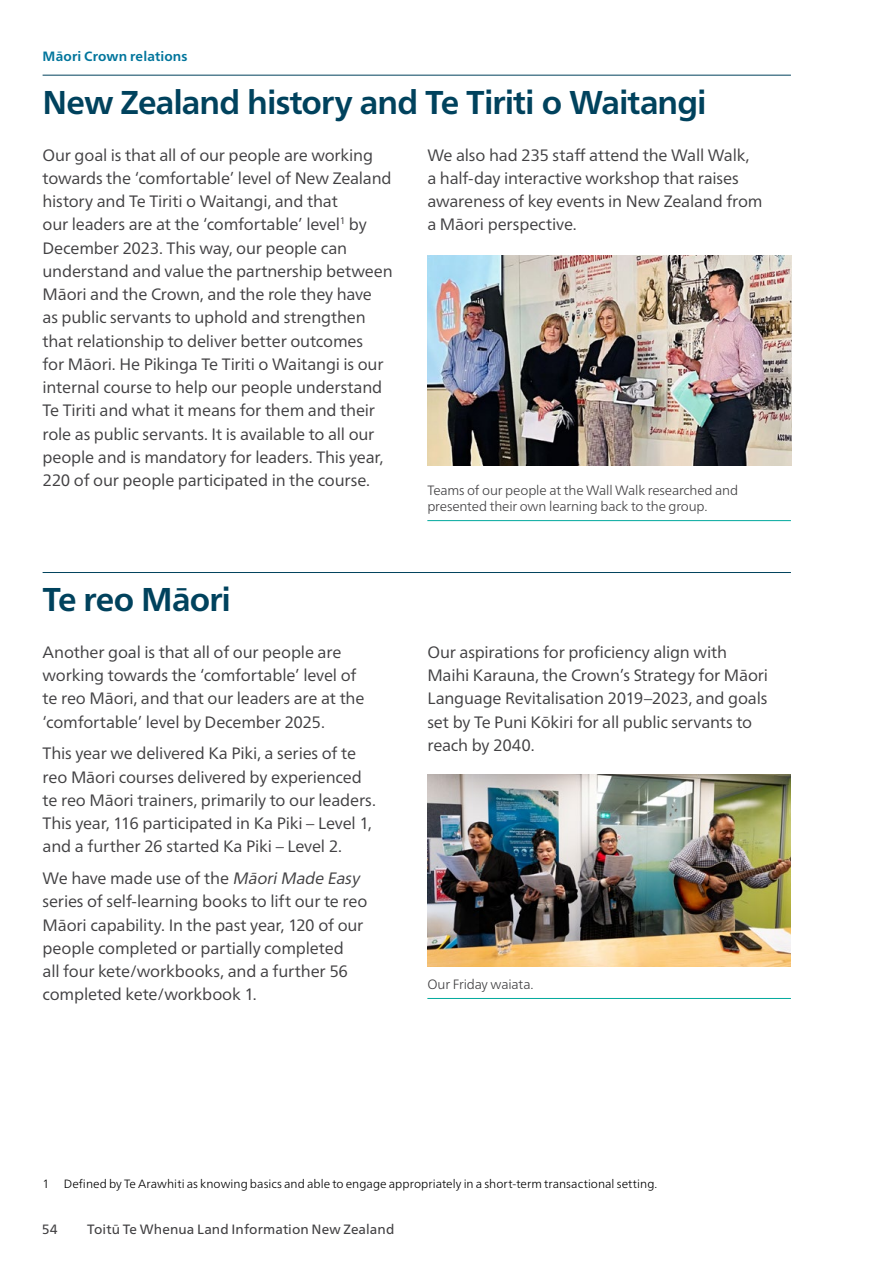
<style>
.page{position:relative;width:893px;height:1263px;background:#fff}
.page>*{position:absolute;margin:0;border:0;box-sizing:border-box;transform-origin:0 0}
.H2__Dark_Blue_bold__Small_article{font:700 33px "Frutiger Neue LT Pro";letter-spacing:-.025em;color:#00425d}
.Body_copy__Dark_Grey__MAIN{font:16.5px/23.2px "Frutiger Neue LT Pro";letter-spacing:-.01em;color:#414042}
.caption{font:300 13.5px/16.5px "Frutiger Neue LT Pro";letter-spacing:-.015em;color:#414042}
.t1{font:13.5px "Frutiger Neue LT Pro";letter-spacing:.005em;color:#414042}
.t2{font:700 13.5px "Frutiger Neue LT Pro";letter-spacing:.01em;color:#00759c}
.Footnotes{font:300 12px "Frutiger Neue LT Pro";letter-spacing:.005em;color:#000}
.s1{font-style:italic}
</style>
<div class="page">
<hr style="left:892px;top:0;width:1px;height:1263px;background:#00425d">
<hr style="left:43px;top:75px;width:748px;height:1px;background:#00425d">
<hr style="left:427px;top:520px;width:364px;height:1px;background:#00a99d">
<img style="left:427px;top:255px;width:365px;height:210px">
<hr style="left:43px;top:572px;width:748px;height:1px;background:#00425d">
<hr style="left:427px;top:998px;width:364px;height:1px;background:#00a99d">
<img style="left:427px;top:775px;width:364px;height:191px">
<p class="t2" style="left:43px;top:49px;width:147px">Māori Crown relations</p>
<h2 class="H2__Dark_Blue_bold__Small_article" style="left:43px;top:83px;width:666px">New Zealand history and Te Tiriti o Waitangi</h2>
<p class="Body_copy__Dark_Grey__MAIN" style="left:43px;top:143px;width:352px">Our goal is that all of our people are working towards the ‘comfortable’ level of New Zealand history and Te Tiriti o Waitangi, and that<br>our leaders are at the ‘comfortable’ level<sup>1</sup> by December 2023. This way, our people can understand and value the partnership between Māori and the Crown, and the role they have<br>as public servants to uphold and strengthen that relationship to deliver better outcomes<br>for Māori. He Pikinga Te Tiriti o Waitangi is our internal course to help our people understand Te Tiriti and what it means for them and their role as public servants. It is available to all our people and is mandatory for leaders. This year, 220 of our people participated in the course.</p>
<p class="Body_copy__Dark_Grey__MAIN" style="left:427px;top:143px;width:337px">We also had 235 staff attend the Wall Walk,<br>a half-day interactive workshop that raises awareness of key events in New Zealand from a Māori perspective.</p>
<p class="caption" style="left:427px;top:482px;width:312px">Teams of our people at the Wall Walk researched and presented their own learning back to the group.</p>
<h2 class="H2__Dark_Blue_bold__Small_article" style="left:43px;top:580px;width:190px">Te reo Māori</h2>
<p class="Body_copy__Dark_Grey__MAIN" style="left:43px;top:640px;width:323px">Another goal is that all of our people are working towards the ‘comfortable’ level of te reo Māori, and that our leaders are at the ‘comfortable’ level by December 2025.</p>
<p class="Body_copy__Dark_Grey__MAIN" style="left:43px;top:742px;width:335px">This year we delivered Ka Piki, a series of te reo Māori courses delivered by experienced te reo Māori trainers, primarily to our leaders.<br>This year, 116 participated in Ka Piki – Level 1, and a further 26 started Ka Piki – Level 2.</p>
<p class="Body_copy__Dark_Grey__MAIN" style="left:43px;top:867px;width:326px">We have made use of the <span class="s1">MāoriMade Easy </span>series of self-learning books to lift our te reo Māori capability. In the past year, 120 of our people completed or partially completed<br>all four kete/workbooks, and a further 56 completed kete/workbook 1.</p>
<p class="Body_copy__Dark_Grey__MAIN" style="left:427px;top:640px;width:342px">Our aspirations for proficiency align with Maihi Karauna, the Crown’s Strategy for Māori Language Revitalisation 2019–2023, and goals set by Te Puni Kōkiri for all public servants to reach by 2040.</p>
<p class="caption" style="left:427px;top:976px;width:108px">Our Friday waiata.</p>
<p class="Footnotes" style="left:43px;top:1177px;width:616px">1 Defined by Te Arawhiti as knowing basics and able to engage appropriately in a short-term transactional setting.</p>
<p class="t1" style="left:42px;top:1221px;width:17px">54</p>
<p class="t1" style="left:87px;top:1221px;width:309px">Toitū Te Whenua Land Information New Zealand</p>
</div>
